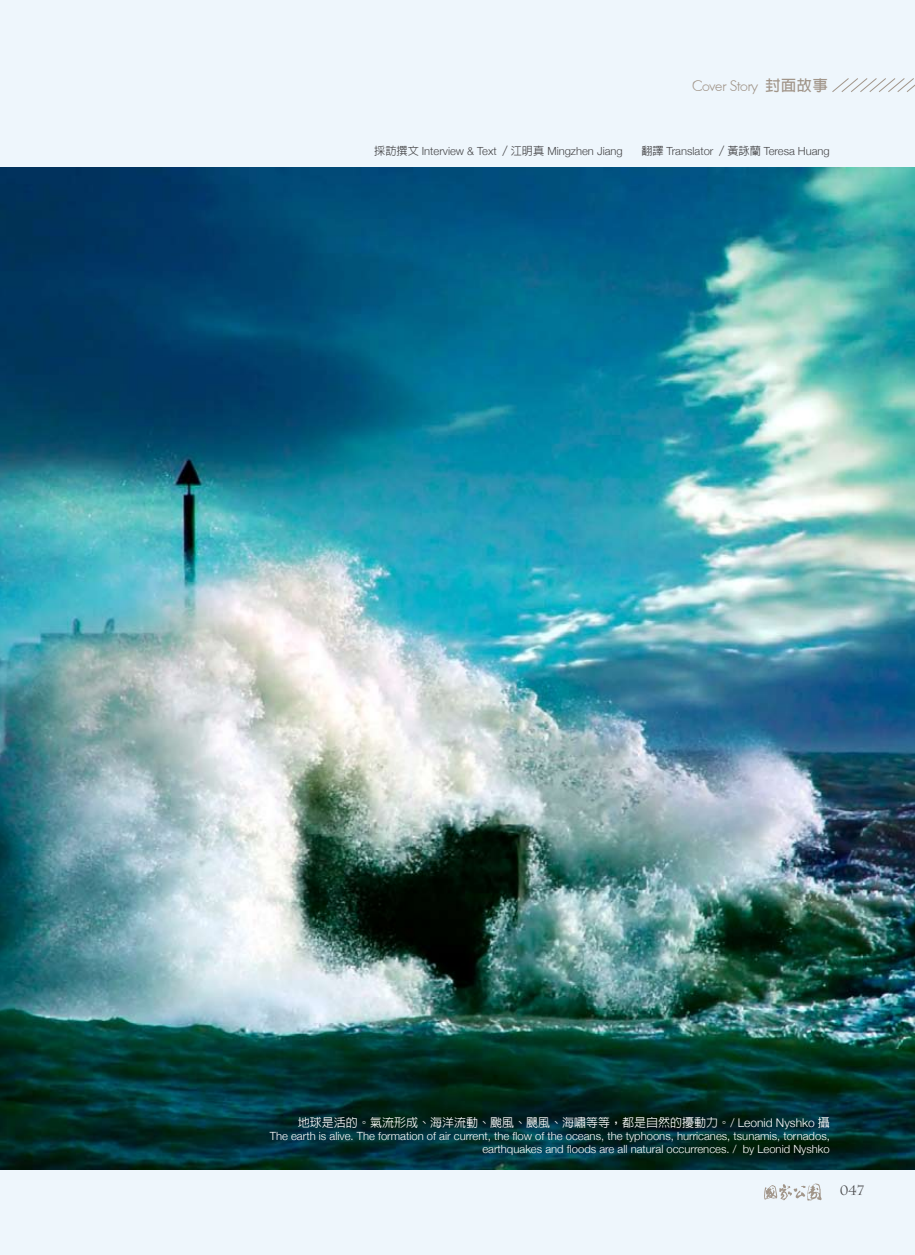
<style>
.page{position:relative;width:915px;height:1255px;background:#fff}
.page>*{position:absolute;margin:0;border:0;box-sizing:border-box;transform-origin:0 0}
.t1{font:15px "Fut Lig";color:#a19589}
.t2{font:13.5px "Charlemagne Std";color:#464648}
.t3{font:500 12px "Lin Gothic";color:#fff}
.t4{font:300 11.25px/12.8px "Helvetica Neue";color:#fff;text-align:right}
.t5{font:300 11.1px "Helvetica Neue";color:#464648}
.s1{font-family:"Lin Gothic";font-weight:700}
.s2{font-family:"Lin Gothic";font-weight:500}
.s3{font-family:"Helvetica Neue";font-weight:300}
</style>
<div class="page">
<div style="left:0;top:0;width:914px;height:1254px;background:#eef6fc"></div>
<img style="left:0;top:167px;width:914px;height:1002px">
<svg style="left:764px;top:1183px;width:57px;height:17px"></svg>
<svg style="left:832px;top:78px;width:82px;height:14px"></svg>
<h1 class="t1" style="left:692px;top:77px;width:136px">Cover Story <span class="s1">封面故事</span></h1>
<p class="t5" style="left:374px;top:144px;width:250px"><span class="s2">採訪撰文</span> Interview &amp; Text <span class="s2">／江明真</span> Mingzhen Jiang</p>
<p class="t5" style="left:641px;top:144px;width:190px"><span class="s2">翻譯</span> Translator <span class="s2">／黃詠蘭</span> Teresa Huang</p>
<p class="t3" style="left:298px;top:1116px;width:533px">地球是活的。氣流形成、海洋流動、颱風、颶風、海嘯等等，都是自然的擾動力。<span class="s3">/ Leonid Nyshko</span> 攝</p>
<p class="t4" style="left:270px;top:1129px;width:561px">The earth is alive. The formation of air current, the flow of the oceans, the typhoons, hurricanes, tsunamis, tornados, earthquakes and floods are all natural occurrences. / by Leonid Nyshko</p>
<p class="t2" style="left:839px;top:1182px;width:26px">047</p>
</div>
